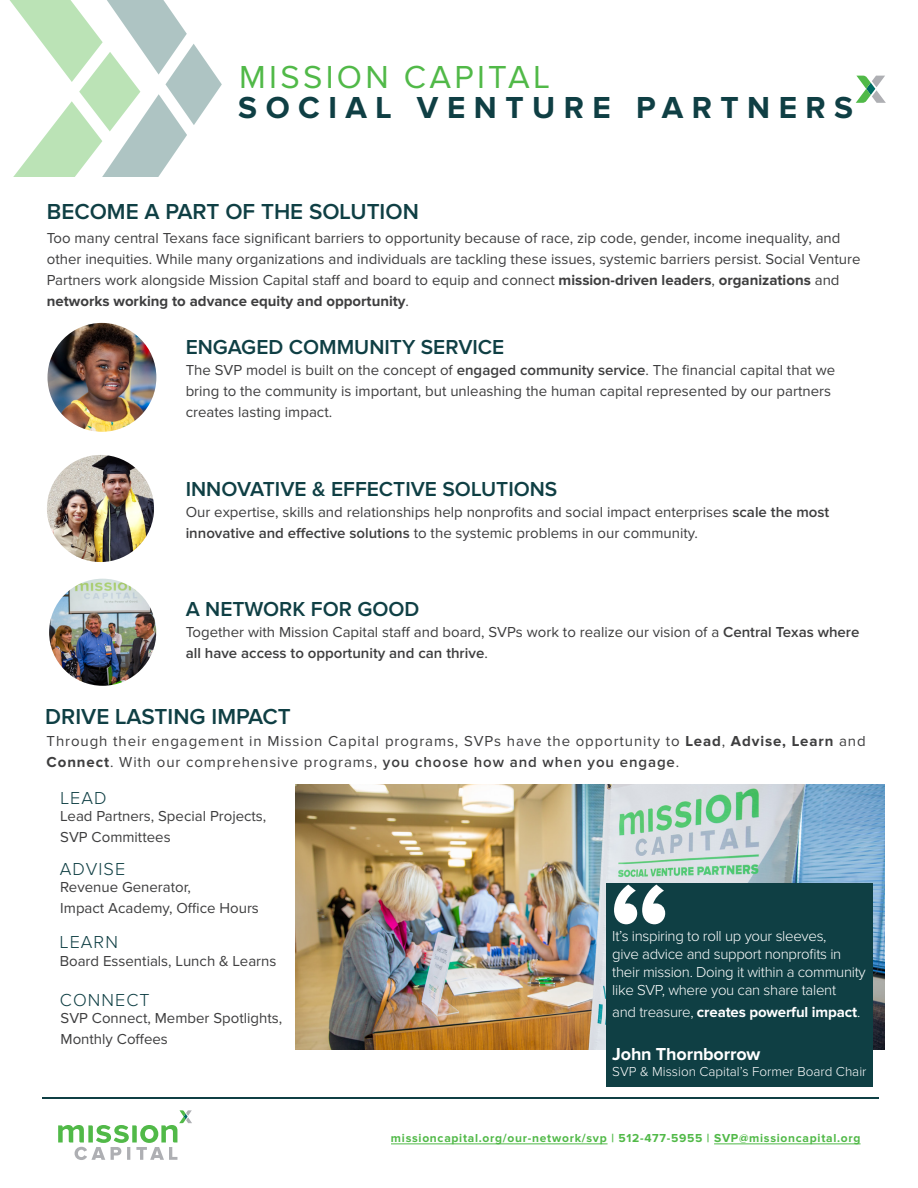
<style>
.page{position:relative;width:918px;height:1188px;background:#fff}
.page>*{position:absolute;margin:0;border:0;box-sizing:border-box;transform-origin:0 0}
.t1{font:700 138px "Proxima Nova";color:#fff}
.t2{font:33px "Proxima Nova";letter-spacing:.1em;color:#51b948}
.t3{font:700 31.5px "Proxima Nova";letter-spacing:.27em;color:#0f3f44}
.t4{font:600 22.5px "Proxima Nova";color:#0f3f44}
.Subheads{font:600 21px "Proxima Nova";color:#0f3f44}
.t5{font:300 18px "Proxima Nova";letter-spacing:.06em;color:#0f3f44}
.Quotes_-_green{font:700 18px "Proxima Nova";letter-spacing:-.01em;color:#fff}
.Subheads-2{font:15px/21px "Proxima Nova";color:#3e3e3f}
.paragraph_span_colum{font:15px/21px "Proxima Nova";color:#3e3e3f}
.paragraph_span_colum-2{font:15px/21px "Proxima Nova";letter-spacing:.06em;color:#3e3e3f}
.pg_2_paragraph_-_4_c{font:15px/21px "Proxima Nova";color:#3e3e3f}
.Quotes_-_green-2{font:300 15px/18px "Proxima Nova";letter-spacing:-.02em;color:#fff}
.Quotes_-_green-3{font:700 15px "Proxima Nova";letter-spacing:-.01em;color:#fff}
.Quotes_-_green-4{font:300 13.5px "Proxima Nova";color:#fff}
.t6{font:700 12px "Proxima Nova";letter-spacing:.06em;color:#51b948}
.s1{font-weight:700}
.s2{font-weight:600}
.s3{font-weight:300}
</style>
<div class="page">
<img style="left:49px;top:579px;width:107px;height:107px;border-radius:54px">
<img style="left:47px;top:455px;width:107px;height:107px;border-radius:54px">
<img style="left:47px;top:323px;width:109px;height:109px;border-radius:54px">
<svg style="left:9px;top:0;width:212px;height:176px"></svg>
<svg style="left:856px;top:76px;width:30px;height:27px"></svg>
<svg style="left:58px;top:1110px;width:134px;height:50px"></svg>
<img style="left:295px;top:785px;width:589px;height:264px">
<hr style="left:391px;top:1144px;width:217px;height:1px;background:#51b948">
<hr style="left:714px;top:1144px;width:147px;height:1px;background:#51b948">
<hr style="left:42px;top:1098px;width:836px;height:1px;background:#0f3f44">
<div style="left:607px;top:883px;width:266px;height:203px;background:#0f3f44"></div>
<p class="t2" style="left:239px;top:59px;width:312px">MISSION CAPITAL</p>
<p class="t3" style="left:238px;top:93px;width:616px">SOCIAL VENTURE PARTNERS</p>
<p class="t4" style="left:47px;top:201px;width:374px">BECOME A PART OF THE SOLUTION</p>
<p class="paragraph_span_colum" style="left:47px;top:228px;width:815px">Too many central Texans face significant barriers to opportunity because of race, zip code, gender, income inequality, and other inequities. While many organizations and individuals are tackling these issues, systemic barriers persist. Social Venture Partners work alongside Mission Capital staff and board to equip and connect <span class="s1">mission-driven leaders</span>, <span class="s1">organizations</span> and <span class="s1">networks working to advance equity and opportunity</span>.</p>
<p class="Subheads" style="left:186px;top:337px;width:320px">ENGAGED COMMUNITY SERVICE</p>
<p class="Subheads-2" style="left:186px;top:360px;width:651px">The SVP model is built on the concept of <span class="s2">engaged community service</span>. The financial capital that we bring to the community is important, but unleashing the human capital represented by our partners creates lasting impact.</p>
<p class="Subheads" style="left:186px;top:480px;width:373px">INNOVATIVE &amp; EFFECTIVE SOLUTIONS</p>
<p class="Subheads-2" style="left:186px;top:502px;width:645px">Our expertise, skills and relationships help nonprofits and social impact enterprises <span class="s2">scale the most innovative and effective solutions</span> to the systemic problems in our community.</p>
<p class="Subheads" style="left:186px;top:600px;width:235px">A NETWORK FOR GOOD</p>
<p class="Subheads-2" style="left:186px;top:622px;width:675px">Together with Mission Capital staff and board, SVPs work to realize our vision of a <span class="s2">Central Texas where all have access to opportunity and can thrive</span>.</p>
<p class="t4" style="left:45px;top:706px;width:247px">DRIVE LASTING IMPACT</p>
<p class="paragraph_span_colum-2" style="left:47px;top:731px;width:821px">Through their engagement in Mission Capital programs, SVPs have the opportunity to <span class="s1">Lead</span>, <span class="s1">Advise, Learn</span> and<br><span class="s1">Connect</span>. With our comprehensive programs, <span class="s2">you choose how and when you engage</span>.</p>
<p class="t5" style="left:60px;top:790px;width:48px">LEAD</p>
<p class="pg_2_paragraph_-_4_c" style="left:60px;top:806px;width:208px">Lead Partners, Special Projects,<br>SVP Committees</p>
<p class="t5" style="left:60px;top:860px;width:67px">ADVISE</p>
<p class="pg_2_paragraph_-_4_c" style="left:60px;top:877px;width:200px">Revenue Generator,<br>Impact Academy, Office Hours</p>
<p class="t5" style="left:60px;top:934px;width:60px">LEARN</p>
<p class="pg_2_paragraph_-_4_c" style="left:60px;top:951px;width:218px">Board Essentials, Lunch &amp; Learns</p>
<p class="t5" style="left:60px;top:992px;width:91px">CONNECT</p>
<p class="pg_2_paragraph_-_4_c" style="left:61px;top:1008px;width:223px">SVP Connect, Member Spotlights,<br>Monthly Coffees</p>
<p class="t1" style="left:609px;top:869px;width:65px">“</p>
<p class="Quotes_-_green-2" style="left:612px;top:928px;width:255px">It’s inspiring to roll up your sleeves,<br>give advice and support nonprofits in their mission. Doing it within a community like SVP, where you can share talent</p>
<p class="Quotes_-_green-3" style="left:612px;top:1005px;width:250px"><span class="s3">and treasure,</span> creates powerful impact<span class="s3">.</span></p>
<p class="Quotes_-_green" style="left:612px;top:1046px;width:150px">John Thornborrow</p>
<p class="Quotes_-_green-4" style="left:612px;top:1065px;width:256px">SVP &amp; Mission Capital’s Former Board Chair</p>
<p class="t6" style="left:391px;top:1133px;width:471px">missioncapital.org/our-network/svp | 512-477-5955 | SVP@missioncapital.org</p>
</div>
